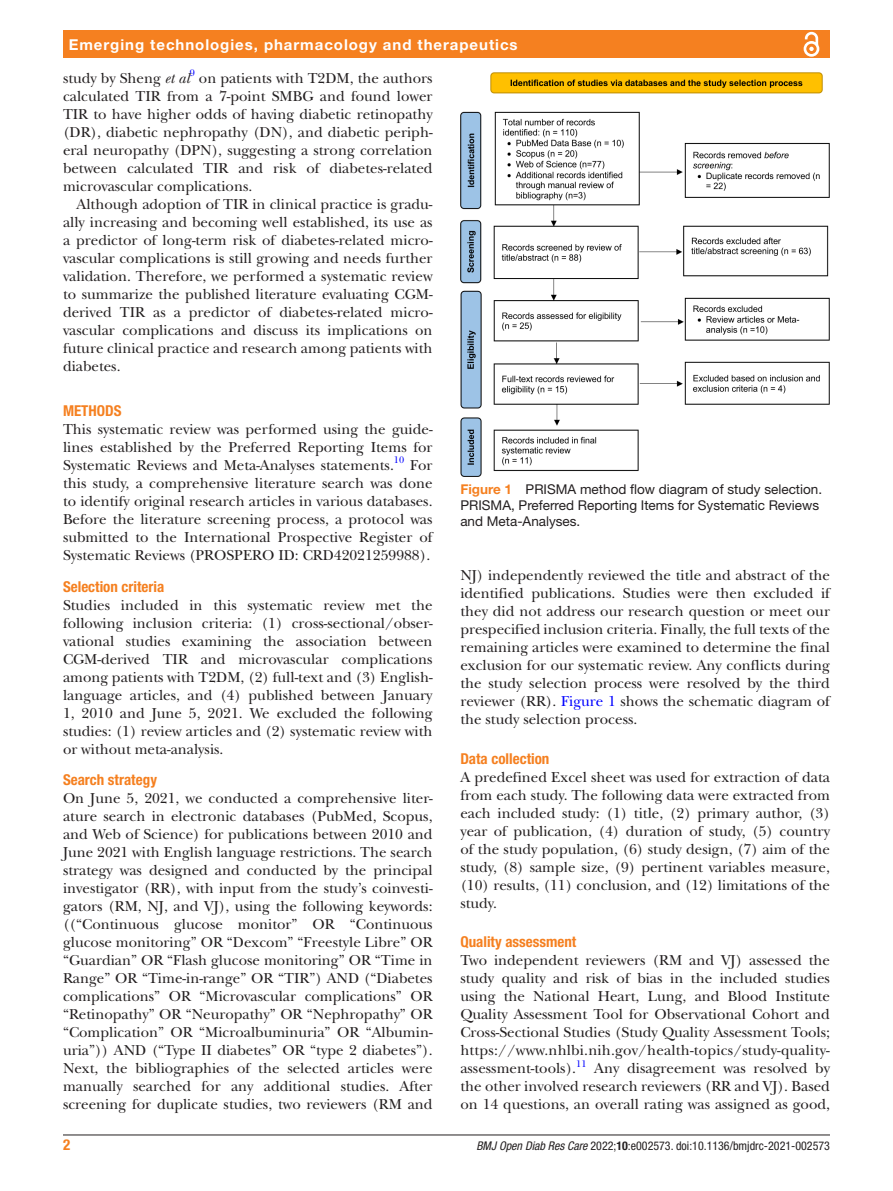
<style>
.page{position:relative;width:893px;height:1191px;background:#fff}
.page>*{position:absolute;margin:0;border:0;box-sizing:border-box;transform-origin:0 0}
.t1{font:15px/18px "New Baskerville";color:#231f20;text-align:justify}
.t2{font:700 condensed 15px "Helvetica Neue LT Std";color:#f58020}
.t3{font:700 15px "Helvetica Neue LT Std";letter-spacing:.065em;color:#fff}
.t4{font:13.5px/16.2px "Helvetica Neue LT Std";color:#231f20}
.t5{font:condensed 12px "Helvetica Neue LT Std";color:#231f20}
.t6{font:9.9px "New Baskerville";color:#00f}
.s1{font-style:italic}
.s2{font-weight:700;color:#f58020}
.s3{color:#00f}
.s4{font-weight:700}
</style>
<div class="page">
<hr style="left:63px;top:1134px;width:767px;height:1px;background:#231f20">
<div style="left:63px;top:31px;width:767px;height:27px;background:#f58020"></div>
<svg style="left:803px;top:31px;width:17px;height:26px"></svg>
<img style="left:460px;top:73px;width:370px;height:403px">
<p class="t3" style="left:69px;top:35px;width:450px">Emerging technologies, pharmacology and therapeutics</p>
<p class="t1" style="left:63px;top:69px;width:128px">study by Sheng <span class="s1">et al</span></p>
<p class="t6" style="left:190px;top:67px;width:7px">9</p>
<p class="t1" style="left:63px;top:69px;width:371px;text-indent:136px">on patients with T2DM, the authors calculated TIR from a 7-point SMBG and found lower TIR to have higher odds of having diabetic retinopathy (DR), diabetic nephropathy (DN), and diabetic periph&shy;eral neuropathy (DPN), suggesting a strong correlation between calculated TIR and risk of diabetes-related microvascular complications.</p>
<p class="t1" style="left:63px;top:195px;width:371px;text-indent:14px">Although adoption of TIR in clinical practice is gradu&shy;ally increasing and becoming well established, its use as a predictor of long-term risk of diabetes-related micro&shy;vascular complications is still growing and needs further validation. Therefore, we performed a systematic review to summarize the published literature evaluating CGM&shy;derived TIR as a predictor of diabetes-related micro&shy;vascular complications and discuss its implications on future clinical practice and research among patients with diabetes.</p>
<p class="t2" style="left:63px;top:402px;width:60px">METHODS</p>
<p class="t1" style="left:63px;top:420px;width:371px">This systematic review was performed using the guide&shy;lines established by the Preferred Reporting Items for Systematic Reviews and Meta-Analyses statements.</p>
<p class="t6" style="left:394px;top:454px;width:12px">10</p>
<p class="t1" style="left:63px;top:456px;width:371px;text-indent:347px">For this study, a comprehensive literature search was done to identify original research articles in various databases.<br>Before the literature screening process, a protocol was submitted to the International Prospective Register of Systematic Reviews (PROSPERO ID: CRD42021259988).</p>
<p class="t2" style="left:63px;top:577px;width:103px">Selection criteria</p>
<p class="t1" style="left:63px;top:596px;width:371px">Studies included in this systematic review met the following inclusion criteria: (1) cross-sectional/obser&shy;vational studies examining the association between CGM-derived TIR and microvascular complications among patients with T2DM, (2) full-text and (3) English&shy;language articles, and (4) published between January 1, 2010 and June 5, 2021. We excluded the following studies: (1) review articles and (2) systematic review with or without meta-analysis.</p>
<p class="t2" style="left:63px;top:771px;width:95px">Search strategy</p>
<p class="t1" style="left:63px;top:789px;width:371px">On June 5, 2021, we conducted a comprehensive liter&shy;ature search in electronic databases (PubMed, Scopus, and Web of Science) for publications between 2010 and June 2021 with English language restrictions. The search strategy was designed and conducted by the principal investigator (RR), with input from the study’s coinvesti&shy;gators (RM, NJ, and VJ), using the following keywords: ((“Continuous glucose monitor” OR “Continuous glucose monitoring” OR “Dexcom” “Freestyle Libre” OR “Guardian” OR “Flash glucose monitoring” OR “Time in Range” OR “Time-in-range” OR “TIR”) AND (“Diabetes complications” OR “Microvascular complications” OR “Retinopathy” OR “Neuropathy” OR “Nephropathy” OR “Complication” OR “Microalbuminuria” OR “Albumin&shy;uria”)) AND (“Type II diabetes” OR “type 2 diabetes”).<br>Next, the bibliographies of the selected articles were manually searched for any additional studies. After screening for duplicate studies, two reviewers (RM and</p>
<p class="t4" style="left:460px;top:481px;width:363px"><span class="s2">Figure 1</span> PRISMA method flow diagram of study selection.<br>PRISMA, Preferred Reporting Items for Systematic Reviews and Meta-Analyses.</p>
<p class="t1" style="left:460px;top:566px;width:371px">NJ) independently reviewed the title and abstract of the identified publications. Studies were then excluded if they did not address our research question or meet our prespecified inclusion criteria. Finally, the full texts of the remaining articles were examined to determine the final exclusion for our systematic review. Any conflicts during the study selection process were resolved by the third reviewer (RR). <span class="s3">Figure 1</span> shows the schematic diagram of the study selection process.</p>
<p class="t2" style="left:460px;top:749px;width:91px">Data collection</p>
<p class="t1" style="left:460px;top:768px;width:371px">A predefined Excel sheet was used for extraction of data from each study. The following data were extracted from each included study: (1) title, (2) primary author, (3) year of publication, (4) duration of study, (5) country of the study population, (6) study design, (7) aim of the study, (8) sample size, (9) pertinent variables measure, (10) results, (11) conclusion, and (12) limitations of the study.</p>
<p class="t2" style="left:460px;top:933px;width:118px">Quality assessment</p>
<p class="t1" style="left:460px;top:951px;width:371px">Two independent reviewers (RM and VJ) assessed the study quality and risk of bias in the included studies using the National Heart, Lung, and Blood Institute Quality Assessment Tool for Observational Cohort and Cross-Sectional Studies (Study Quality Assessment Tools; https://www.nhlbi.nih.gov/health-topics/study-quality&shy;assessment-tools).<sup>11</sup></p>
<p class="t1" style="left:460px;top:1059px;width:371px;text-indent:134px">Any disagreement was resolved by the other involved research reviewers (RR and VJ). Based on 14 questions, an overall rating was assigned as good,</p>
<p class="t2" style="left:63px;top:1135px;width:9px">2</p>
<p class="t5" style="left:476px;top:1138px;width:355px"><span class="s1">BMJ Open Diab Res Care</span> 2022;<span class="s4">10</span>:e002573. doi:10.1136/bmjdrc-2021-002573</p>
</div>
